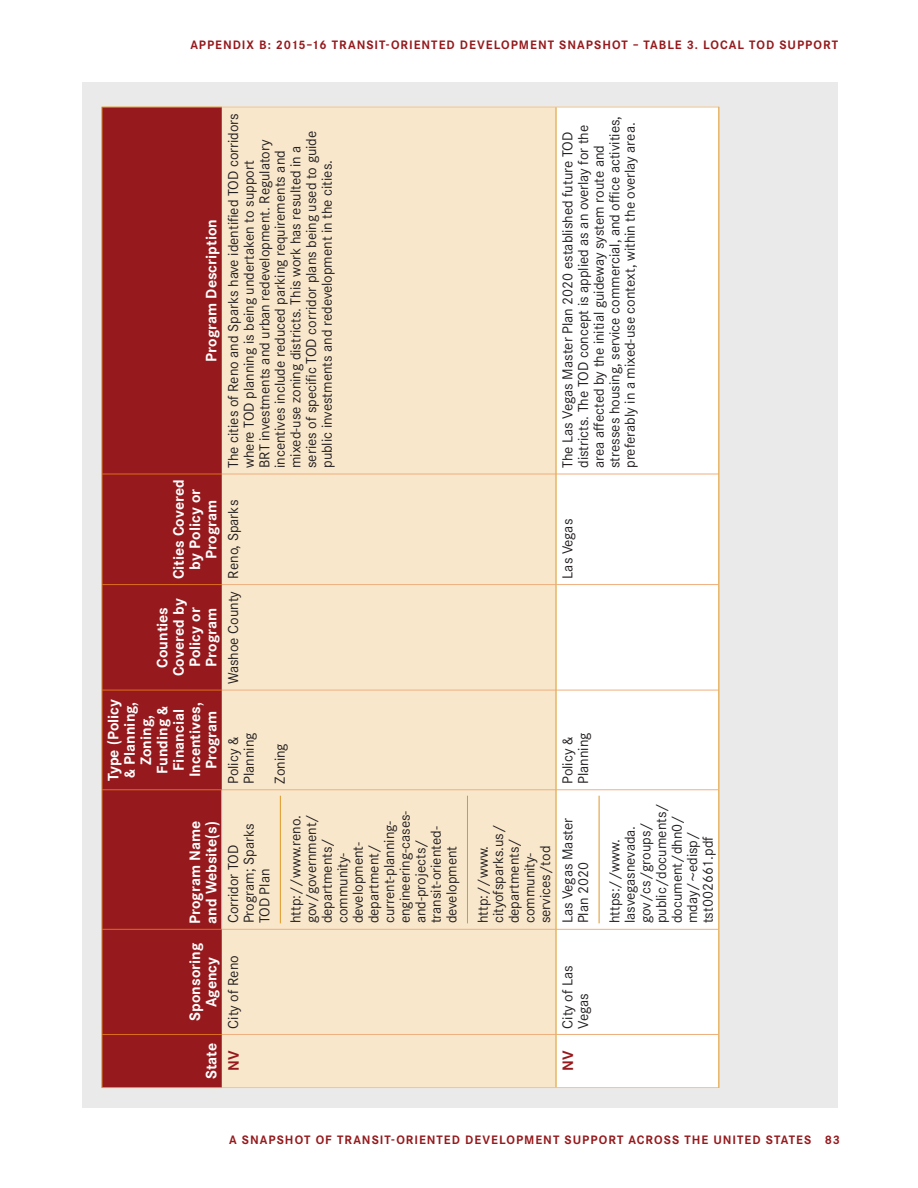
<style>
.page{position:relative;width:918px;height:1188px;background:#fff}
.page>*{position:absolute;margin:0;border:0;box-sizing:border-box;transform-origin:0 0}
.TableColHead{font:700 14.85px/16.4px "Corporate S";color:#fff;text-align:center}
.TableRowHead{font:700 14.85px "Corporate S";color:#961a1d}
.TableText{font:14.1px/15.6px "Corporate S";color:#231f20}
.t1{font:700 12px "Corporate S";letter-spacing:.085em;color:#961a1d}
</style>
<div class="page">
<div style="left:82px;top:82px;width:755px;height:1025px;background:#ebeaea"></div>
<div style="left:103px;top:108px;width:119px;height:979px;background:#961a1d"></div>
<div style="left:222px;top:108px;width:334px;height:979px;background:#f8e7cb"></div>
<div style="left:557px;top:108px;width:161px;height:979px;background:#fff"></div>
<hr style="left:222px;top:790px;width:1px;height:140px;background:#d9d7d5">
<hr style="left:102px;top:1034px;width:120px;height:1px;background:#dd6e1c">
<hr style="left:102px;top:929px;width:120px;height:1px;background:#dd6e1c">
<hr style="left:102px;top:790px;width:120px;height:1px;background:#dd6e1c">
<hr style="left:102px;top:690px;width:120px;height:1px;background:#dd6e1c">
<hr style="left:102px;top:584px;width:120px;height:1px;background:#dd6e1c">
<hr style="left:102px;top:474px;width:120px;height:1px;background:#dd6e1c">
<hr style="left:222px;top:1034px;width:334px;height:1px;background:#efaf7e">
<hr style="left:222px;top:929px;width:334px;height:1px;background:#efaf7e">
<hr style="left:222px;top:790px;width:334px;height:1px;background:#efaf7e">
<hr style="left:222px;top:690px;width:334px;height:1px;background:#efaf7e">
<hr style="left:222px;top:584px;width:334px;height:1px;background:#efaf7e">
<hr style="left:222px;top:474px;width:334px;height:1px;background:#efaf7e">
<hr style="left:556px;top:1034px;width:162px;height:1px;background:#efaf7e">
<hr style="left:556px;top:929px;width:162px;height:1px;background:#efaf7e">
<hr style="left:556px;top:790px;width:162px;height:1px;background:#efaf7e">
<hr style="left:556px;top:690px;width:162px;height:1px;background:#efaf7e">
<hr style="left:556px;top:584px;width:162px;height:1px;background:#efaf7e">
<hr style="left:556px;top:474px;width:162px;height:1px;background:#efaf7e">
<hr style="left:102px;top:1034px;width:1px;height:54px;background:#df9724">
<hr style="left:102px;top:1087px;width:120px;height:1px;background:#df9724">
<hr style="left:102px;top:929px;width:1px;height:105px;background:#df9724">
<hr style="left:102px;top:790px;width:1px;height:139px;background:#df9724">
<hr style="left:102px;top:690px;width:1px;height:100px;background:#df9724">
<hr style="left:102px;top:585px;width:1px;height:105px;background:#df9724">
<hr style="left:102px;top:474px;width:1px;height:111px;background:#df9724">
<hr style="left:102px;top:107px;width:1px;height:367px;background:#df9724">
<hr style="left:102px;top:107px;width:120px;height:1px;background:#df9724">
<hr style="left:222px;top:1087px;width:334px;height:1px;background:#f0c78b">
<hr style="left:222px;top:107px;width:334px;height:1px;background:#f0c78b">
<hr style="left:556px;top:1087px;width:162px;height:1px;background:#f0c78b">
<hr style="left:556px;top:107px;width:162px;height:1px;background:#f0c78b">
<hr style="left:556px;top:1034px;width:1px;height:53px;background:#df9724">
<hr style="left:556px;top:929px;width:1px;height:105px;background:#df9724">
<hr style="left:556px;top:790px;width:1px;height:139px;background:#df9724">
<hr style="left:556px;top:690px;width:1px;height:100px;background:#df9724">
<hr style="left:556px;top:585px;width:1px;height:105px;background:#df9724">
<hr style="left:556px;top:474px;width:1px;height:111px;background:#df9724">
<hr style="left:556px;top:107px;width:1px;height:367px;background:#df9724">
<hr style="left:718px;top:1034px;width:1px;height:54px;background:#df9724">
<hr style="left:718px;top:929px;width:1px;height:105px;background:#df9724">
<hr style="left:718px;top:790px;width:1px;height:139px;background:#df9724">
<hr style="left:718px;top:690px;width:1px;height:100px;background:#df9724">
<hr style="left:718px;top:585px;width:1px;height:105px;background:#df9724">
<hr style="left:718px;top:474px;width:1px;height:111px;background:#df9724">
<hr style="left:718px;top:107px;width:1px;height:367px;background:#df9724">
<hr style="left:280px;top:796px;width:1px;height:127px;background:#df9724">
<hr style="left:467px;top:796px;width:1px;height:127px;background:#df9724">
<hr style="left:599px;top:796px;width:1px;height:127px;background:#df9724">
<p class="t1" style="left:190px;top:38px;width:649px">APPENDIX B: 2015–16 TRANSIT-ORIENTED DEVELOPMENT SNAPSHOT – TABLE 3. LOCAL TOD SUPPORT</p>
<p class="TableColHead" style="left:203px;top:362px;width:144px;rotate:-90deg">Program Description</p>
<p class="TableColHead" style="left:171px;top:579px;width:101px;rotate:-90deg">Cities Covered by Policy or<br>Program</p>
<p class="TableColHead" style="left:154px;top:676px;width:79px;rotate:-90deg">Counties<br>Covered by<br>Policy or<br>Program</p>
<p class="TableColHead" style="left:105px;top:781px;width:83px;rotate:-90deg">Type (Policy &amp; Planning,<br>Zoning,<br>Funding &amp;<br>Financial<br>Incentives,<br>Program</p>
<p class="TableText" style="left:226px;top:468px;width:357px;rotate:-90deg">The cities of Reno and Sparks have identified TOD corridors where TOD planning is being undertaken to support<br>BRT investments and urban redevelopment. Regulatory incentives include reduced parking requirements and mixed-use zoning districts. This work has resulted in a series of specific TOD corridor plans being used to guide public investments and redevelopment in the cities.</p>
<p class="TableText" style="left:226px;top:579px;width:80px;rotate:-90deg">Reno, Sparks</p>
<p class="TableText" style="left:226px;top:684px;width:95px;rotate:-90deg">Washoe County</p>
<p class="TableText" style="left:226px;top:784px;width:53px;rotate:-90deg">Policy &amp;<br>Planning</p>
<p class="TableText" style="left:272px;top:784px;width:42px;rotate:-90deg">Zoning</p>
<p class="TableColHead" style="left:187px;top:924px;width:105px;rotate:-90deg">Program Name</p>
<p class="TableColHead" style="left:203px;top:924px;width:104px;rotate:-90deg">and Website(s)</p>
<p class="TableColHead" style="left:187px;top:1021px;width:79px;rotate:-90deg">Sponsoring<br>Agency</p>
<p class="TableColHead" style="left:203px;top:1079px;width:38px;rotate:-90deg">State</p>
<p class="TableText" style="left:226px;top:923px;width:101px;rotate:-90deg">Corridor TOD<br>Program; Sparks<br>TOD Plan</p>
<p class="TableText" style="left:226px;top:1029px;width:75px;rotate:-90deg">City of Reno</p>
<p class="TableRowHead" style="left:225px;top:1071px;width:22px;rotate:-90deg">NV</p>
<p class="TableText" style="left:288px;top:923px;width:114px;rotate:-90deg">http://www.reno. gov/government/ departments/ community&shy;development&shy;department/ current-planning&shy;engineering-cases&shy;and-projects/ transit-oriented&shy;development</p>
<p class="TableText" style="left:560px;top:468px;width:353px;rotate:-90deg">The Las Vegas Master Plan 2020 established future TOD districts. The TOD concept is applied as an overlay for the area affected by the initial guideway system route and stresses housing, service commercial, and office activities, preferably in a mixed-use context, within the overlay area.</p>
<p class="TableText" style="left:560px;top:579px;width:61px;rotate:-90deg">Las Vegas</p>
<p class="TableText" style="left:560px;top:784px;width:53px;rotate:-90deg">Policy &amp;<br>Planning</p>
<p class="TableText" style="left:475px;top:923px;width:100px;rotate:-90deg">http://www. cityofsparks.us/ departments/ community&shy;services/tod</p>
<p class="TableText" style="left:560px;top:923px;width:107px;rotate:-90deg">Las Vegas Master<br>Plan 2020</p>
<p class="TableText" style="left:560px;top:1029px;width:65px;rotate:-90deg">City of Las<br>Vegas</p>
<p class="TableRowHead" style="left:559px;top:1071px;width:22px;rotate:-90deg">NV</p>
<p class="TableText" style="left:607px;top:923px;width:122px;rotate:-90deg">https://www. lasvegasnevada. gov/cs/groups/ public/documents/ document/dhn0/ mday/~edisp/ tst002661.pdf</p>
<p class="t1" style="left:229px;top:1133px;width:613px">A SNAPSHOT OF TRANSIT-ORIENTED DEVELOPMENT SUPPORT ACROSS THE UNITED STATES 83</p>
</div>
